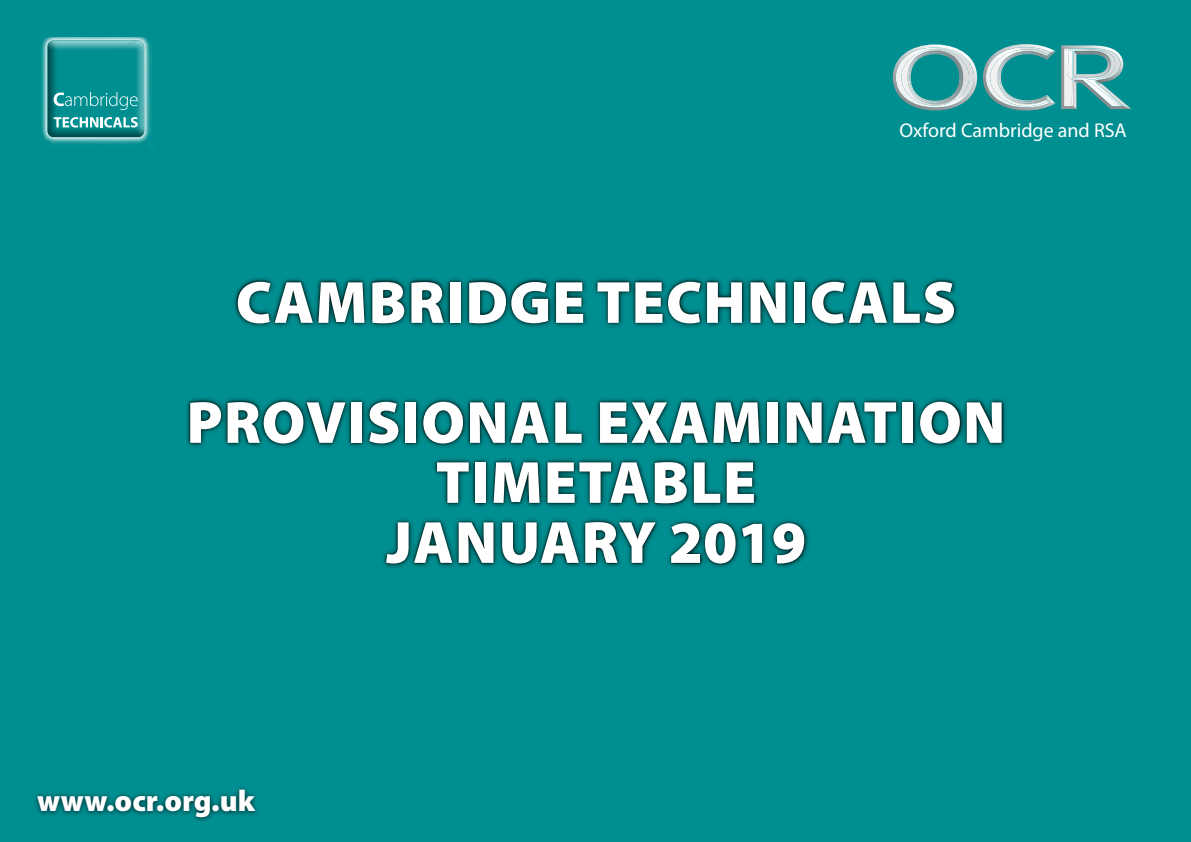
<style>
.page{position:relative;width:1191px;height:842px;background:#008f91}
.page>*{position:absolute;margin:0;border:0;box-sizing:border-box;transform-origin:0 0}
.t1{font:900 60px/60px "Myriad Pro";letter-spacing:.02em;color:#fff;text-align:center}
.t2{font:900 60px "Myriad Pro";color:#fff}
.t3{font:900 30px "Myriad Pro";color:#fff}
.t4{font:20px "Myriad Pro";color:#fff}
</style>
<div class="page">
<div style="left:33px;top:784px;width:227px;height:39px;background:#000;opacity:.75"></div>
<div style="left:184px;top:275px;width:824px;height:295px;background:#000;opacity:.75"></div>
<img style="left:1120px;top:55px;width:3px;height:19px">
<img style="left:1110px;top:102px;width:21px;height:7px">
<svg style="left:893px;top:44px;width:84px;height:66px"></svg>
<svg style="left:983px;top:44px;width:72px;height:66px"></svg>
<img style="left:896px;top:48px;width:78px;height:59px">
<img style="left:901px;top:49px;width:68px;height:57px">
<img style="left:1110px;top:49px;width:10px;height:29px">
<img style="left:1110px;top:50px;width:5px;height:28px">
<img style="left:1110px;top:80px;width:13px;height:26px">
<svg style="left:1061px;top:45px;width:49px;height:64px"></svg>
<img style="left:41px;top:38px;width:110px;height:107px">
<svg style="left:47px;top:40px;width:97px;height:97px"></svg>
<p class="t4" style="left:899px;top:118px;width:229px">Oxford Cambridge and RSA</p>
<p class="t1" style="left:236px;top:273px;width:722px">CAMBRIDGE TECHNICALS</p>
<p class="t1" style="left:186px;top:393px;width:820px">PROVISIONAL EXAMINATION<br>TIMETABLE</p>
<p class="t2" style="left:386px;top:508px;width:421px">JANUARY 2019</p>
<p class="t3" style="left:37px;top:784px;width:219px">www.ocr.org.uk</p>
</div>
